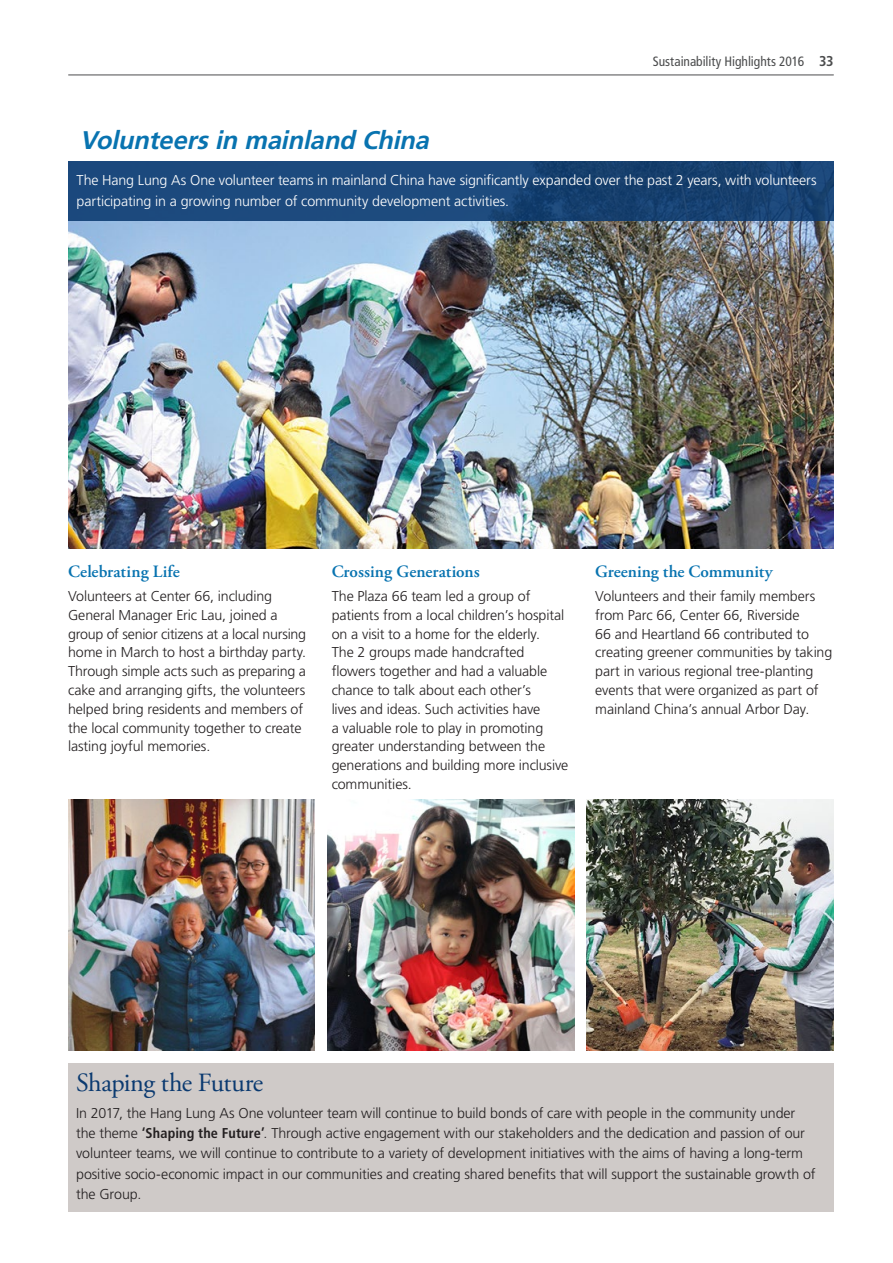
<style>
.page{position:relative;width:893px;height:1263px;background:#fff}
.page>*{position:absolute;margin:0;border:0;box-sizing:border-box;transform-origin:0 0}
.t1{font:26.25px "Adobe Garamond Pro";letter-spacing:-.02em;color:#0b3a70}
.t2{font:italic 700 25.5px "Frutiger LT Std";color:#0873b0}
.t3{font:600 17.25px "Adobe Garamond Pro";color:#0873b0}
.t4{font:300 14.25px/18.8px "Frutiger LT Std";letter-spacing:-.01em;color:#231f20}
.t5{font:300 14.25px/20.2px "Frutiger LT Std";letter-spacing:-.01em;color:#fff}
.t6{font:condensed 13.5px "Frutiger LT Std";letter-spacing:-.005em;color:#4b4c4d}
.s1{font-weight:700;font-size:14.25px}
.s2{font-weight:700;font-stretch:condensed}
</style>
<div class="page">
<hr style="left:69px;top:75px;width:764px;height:1px;background:#4b4c4d">
<div style="left:68px;top:1063px;width:765px;height:149px;background:#cfcac8"></div>
<img style="left:68px;top:221px;width:765px;height:328px">
<svg style="left:68px;top:162px;width:765px;height:59px;background:#194577"></svg>
<img style="left:327px;top:799px;width:247px;height:251px">
<img style="left:587px;top:799px;width:246px;height:251px">
<img style="left:68px;top:799px;width:247px;height:251px">
<p class="t6" style="left:653px;top:53px;width:182px">Sustainability Highlights 2016 <span class="s1">33</span></p>
<h2 class="t2" style="left:80px;top:125px;width:357px">Volunteersin mainland China</h2>
<p class="t5" style="left:77px;top:170px;width:741px">The Hang Lung As One volunteer teams in mainland China have significantly expanded over the past 2 years, with volunteers participating in a growing number of community development activities.</p>
<p class="t3" style="left:68px;top:562px;width:113px">Celebrating Life</p>
<p class="t4" style="left:68px;top:587px;width:240px">Volunteers at Center 66, including General Manager Eric Lau, joined a group of senior citizens at a local nursing home in March to host a birthday party.<br>Through simple acts such as preparing a cake and arranging gifts, the volunteers helped bring residents and members of the local community together to create lasting joyful memories.</p>
<p class="t3" style="left:332px;top:562px;width:150px">Crossing Generations</p>
<p class="t4" style="left:332px;top:587px;width:238px">The Plaza 66 team led a group of patients from a local children’s hospital on a visit to a home for the elderly.<br>The 2 groups made handcrafted flowers together and had a valuable chance to talk about each other’s<br>lives and ideas. Such activities have<br>a valuable role to play in promoting greater understanding between the generations and building more inclusive communities.</p>
<p class="t3" style="left:595px;top:562px;width:179px">Greening the Community</p>
<p class="t4" style="left:595px;top:587px;width:238px">Volunteers and their family members from Parc 66, Center 66, Riverside<br>66 and Heartland 66 contributed to creating greener communities by taking part in various regional tree-planting events that were organized as part of mainland China’s annual Arbor Day.</p>
<h1 class="t1" style="left:76px;top:1067px;width:188px">Shaping the Future</h1>
<p class="t4" style="left:76px;top:1103px;width:741px;line-height:20.2px">In 2017, the Hang Lung As One volunteer team will continue to build bonds of care with people in the community under the theme <span class="s2">‘Shaping the Future’</span>. Through active engagement with our stakeholders and the dedication and passion of our volunteer teams, we will continue to contribute to a variety of development initiatives with the aims of having a long-term positive socio-economic impact in our communities and creating shared benefits that will support the sustainable growth of the Group.</p>
</div>
